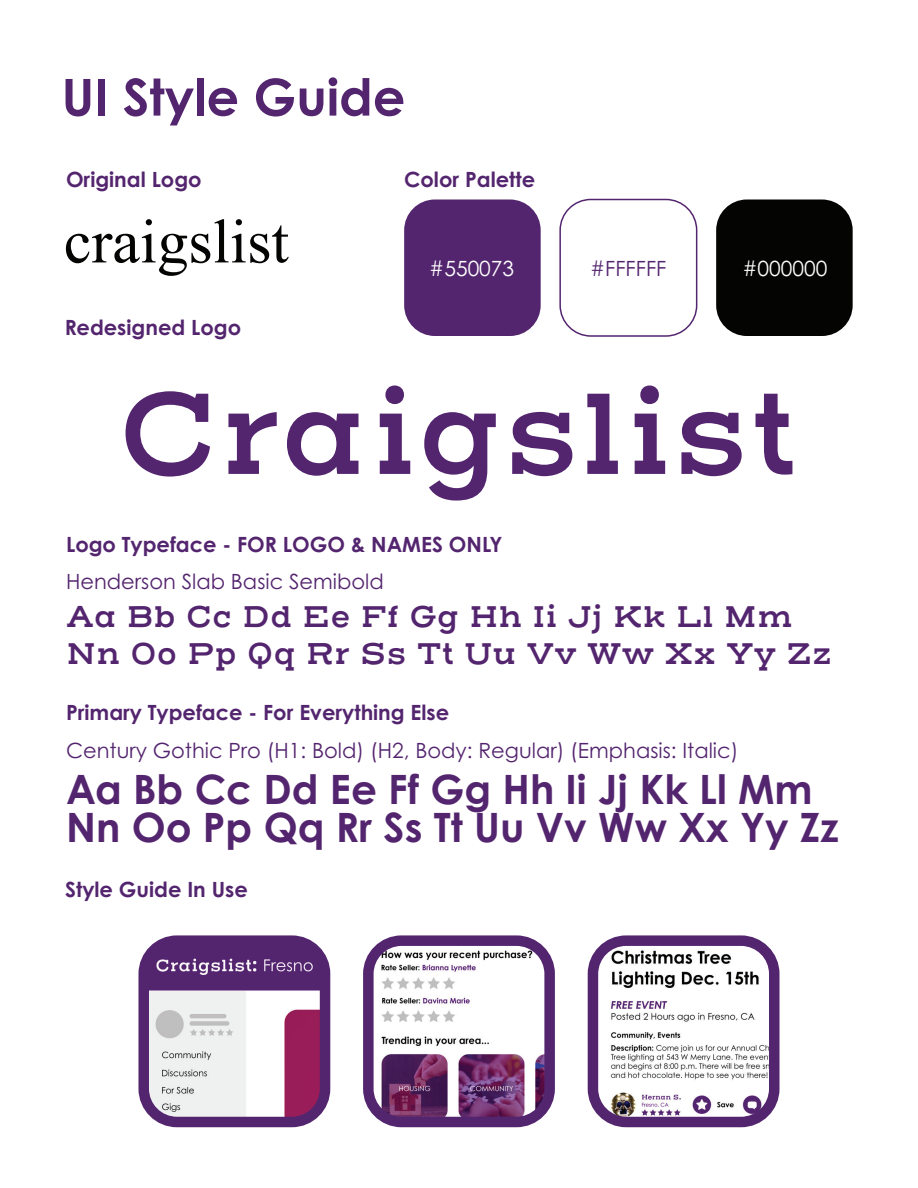
<style>
.page{position:relative;width:918px;height:1188px;background:#fff}
.page>*{position:absolute;margin:0;border:0;box-sizing:border-box;transform-origin:0 0}
.t1{font:700 51px "Century Gothic Pro";color:#54256f}
.t2{font:700 40.5px/37.5px "Century Gothic Pro";color:#54256f}
.t3{font:600 30px/37.5px "Henderson Slab Basic";color:#54256f}
.t4{font:700 21px "Century Gothic Pro";color:#54256f}
.t5{font:21px "Century Gothic Pro";color:#54256f}
.t6{font:21px "Century Gothic Pro";color:#fff}
</style>
<div class="page">
<svg style="left:66px;top:219px;width:223px;height:57px"></svg>
<svg style="left:126px;top:391px;width:84px;height:86px"></svg>
<svg style="left:228px;top:412px;width:49px;height:62px"></svg>
<svg style="left:287px;top:412px;width:72px;height:64px"></svg>
<svg style="left:380px;top:386px;width:30px;height:88px"></svg>
<svg style="left:424px;top:412px;width:72px;height:89px"></svg>
<svg style="left:512px;top:412px;width:60px;height:64px"></svg>
<svg style="left:587px;top:394px;width:31px;height:80px"></svg>
<svg style="left:635px;top:386px;width:30px;height:88px"></svg>
<svg style="left:681px;top:412px;width:61px;height:64px"></svg>
<svg style="left:756px;top:394px;width:36px;height:81px"></svg>
<div style="left:404px;top:200px;width:137px;height:136px;background:#54256f;border-radius:31px"></div>
<div style="left:559px;top:199px;width:138px;height:138px;border:2px solid #54256f;border-radius:31px"></div>
<div style="left:716px;top:200px;width:137px;height:136px;background:#040503;border-radius:31px"></div>
<img style="left:149px;top:946px;width:170px;height:170px">
<div style="left:138px;top:935px;width:192px;height:192px;border:10px solid #54256f;border-radius:33px"></div>
<img style="left:374px;top:946px;width:170px;height:170px">
<div style="left:363px;top:935px;width:192px;height:192px;border:10px solid #54256f;border-radius:33px"></div>
<img style="left:599px;top:946px;width:170px;height:170px">
<div style="left:588px;top:935px;width:192px;height:192px;border:10px solid #54256f;border-radius:33px"></div>
<h1 class="t1" style="left:62px;top:65px;width:345px">UI Style Guide</h1>
<p class="t4" style="left:66px;top:166px;width:137px">Original Logo</p>
<p class="t4" style="left:65px;top:314px;width:178px">Redesigned Logo</p>
<p class="t4" style="left:404px;top:166px;width:133px">Color Palette</p>
<p class="t6" style="left:429px;top:256px;width:86px">#550073</p>
<p class="t5" style="left:590px;top:256px;width:78px">#FFFFFF</p>
<p class="t6" style="left:742px;top:256px;width:86px">#000000</p>
<p class="t4" style="left:66px;top:531px;width:438px">Logo Typeface - FOR LOGO &amp; NAMES ONLY</p>
<p class="t5" style="left:66px;top:569px;width:319px">Henderson Slab Basic Semibold</p>
<h3 class="t3" style="left:66px;top:599px;width:768px">Aa Bb Cc Dd Ee Ff Gg Hh Ii Jj Kk Ll Mm<br>Nn Oo Pp Qq Rr Ss Tt Uu Vv Ww Xx Yy Zz</h3>
<p class="t4" style="left:66px;top:700px;width:385px">Primary Typeface - For Everything Else</p>
<p class="t5" style="left:66px;top:737px;width:674px">Century Gothic Pro (H1: Bold) (H2, Body: Regular) (Emphasis: Italic)</p>
<h2 class="t2" style="left:66px;top:770px;width:774px">Aa Bb Cc Dd Ee Ff Gg Hh Ii Jj Kk Ll Mm<br>Nn Oo Pp Qq Rr Ss Tt Uu Vv Ww Xx Yy Zz</h2>
<p class="t4" style="left:65px;top:877px;width:184px">Style Guide In Use</p>
</div>
